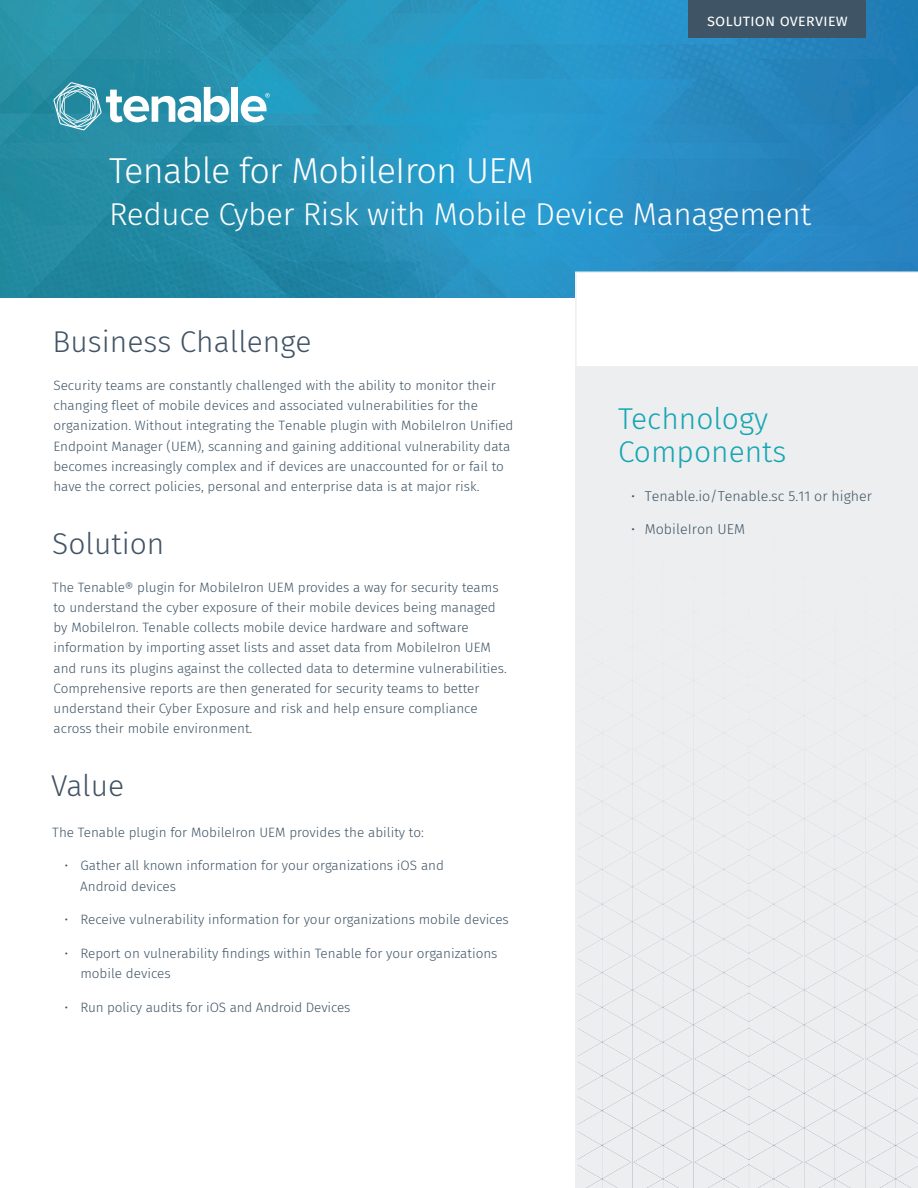
<style>
.page{position:relative;width:918px;height:1188px;background:#fff}
.page>*{position:absolute;margin:0;border:0;box-sizing:border-box;transform-origin:0 0}
.t1{font:300 36px "Fira Sans";letter-spacing:-.02em;color:#fff}
.t2{font:300 31.5px "Fira Sans";letter-spacing:-.01em;color:#fff}
.t3{font:300 30px "Fira Sans";color:#415364}
.t4{font:300 30px/33px "Fira Sans";color:#15a6b4}
.t5{font:16.5px "Fira Sans";color:#fff}
.t6{font:300 14.25px "Fira Sans";color:#3f5465}
.t7{font:300 13.5px/20.2px "Fira Sans";color:#3f5465}
</style>
<div class="page">
<img style="left:0;top:0;width:918px;height:298px">
<div style="left:575px;top:365px;width:343px;height:823px;background:#eceeef"></div>
<img style="left:577px;top:680px;width:341px;height:508px">
<svg style="left:575px;top:272px;width:343px;height:94px"></svg>
<div style="left:688px;top:0;width:178px;height:38px;background:#3f5465"></div>
<div style="left:232px;top:87px;width:6px;height:35px;background:#fff"></div>
<svg style="left:241px;top:93px;width:29px;height:29px"></svg>
<svg style="left:54px;top:82px;width:175px;height:48px"></svg>
<p class="t5" style="left:707px;top:9px;width:142px">SOLUTION OVERVIEW</p>
<h1 class="t1" style="left:109px;top:145px;width:426px">Tenable for MobileIron UEM</h1>
<h2 class="t2" style="left:109px;top:192px;width:704px">Reduce Cyber Risk with Mobile Device Management</h2>
<h3 class="t3" style="left:53px;top:320px;width:261px">Business Challenge</h3>
<p class="t7" style="left:53px;top:375px;width:462px">Security teams are constantly challenged with the ability to monitor their changing fleet of mobile devices and associated vulnerabilities for the organization. Without integrating the Tenable plugin with MobileIron Unified Endpoint Manager (UEM), scanning and gaining additional vulnerability data becomes increasingly complex and if devices are unaccounted for or fail to have the correct policies, personal and enterprise data is at major risk.</p>
<h3 class="t3" style="left:52px;top:522px;width:114px">Solution</h3>
<p class="t7" style="left:52px;top:577px;width:456px">The Tenable® plugin for MobileIron UEM provides a way for security teams to understand the cyber exposure of their mobile devices being managed by MobileIron. Tenable collects mobile device hardware and software information by importing asset lists and asset data from MobileIron UEM and runs its plugins against the collected data to determine vulnerabilities.<br>Comprehensive reports are then generated for security teams to better understand their Cyber Exposure and risk and help ensure compliance across their mobile environment.</p>
<h3 class="t3" style="left:51px;top:764px;width:74px">Value</h3>
<p class="t7" style="left:52px;top:822px;width:373px">The Tenable plugin for MobileIron UEM provides the ability to:</p>
<p class="t7" style="left:80px;top:855px;width:365px;text-indent:-16px">• Gather all known information for your organizations iOS and<br>Android devices</p>
<p class="t7" style="left:65px;top:909px;width:446px">• Receive vulnerability information for your organizations mobile devices</p>
<p class="t7" style="left:80px;top:943px;width:419px;text-indent:-16px">• Report on vulnerability findings within Tenable for your organizations mobile devices</p>
<p class="t7" style="left:65px;top:997px;width:287px">• Run policy audits for iOS and Android Devices</p>
<h3 class="t4" style="left:618px;top:401px;width:170px">Technology<br>Components</h3>
<p class="t6" style="left:631px;top:486px;width:242px">• Tenable.io/Tenable.sc 5.11 or higher</p>
<p class="t6" style="left:631px;top:519px;width:115px">• MobileIron UEM</p>
</div>
